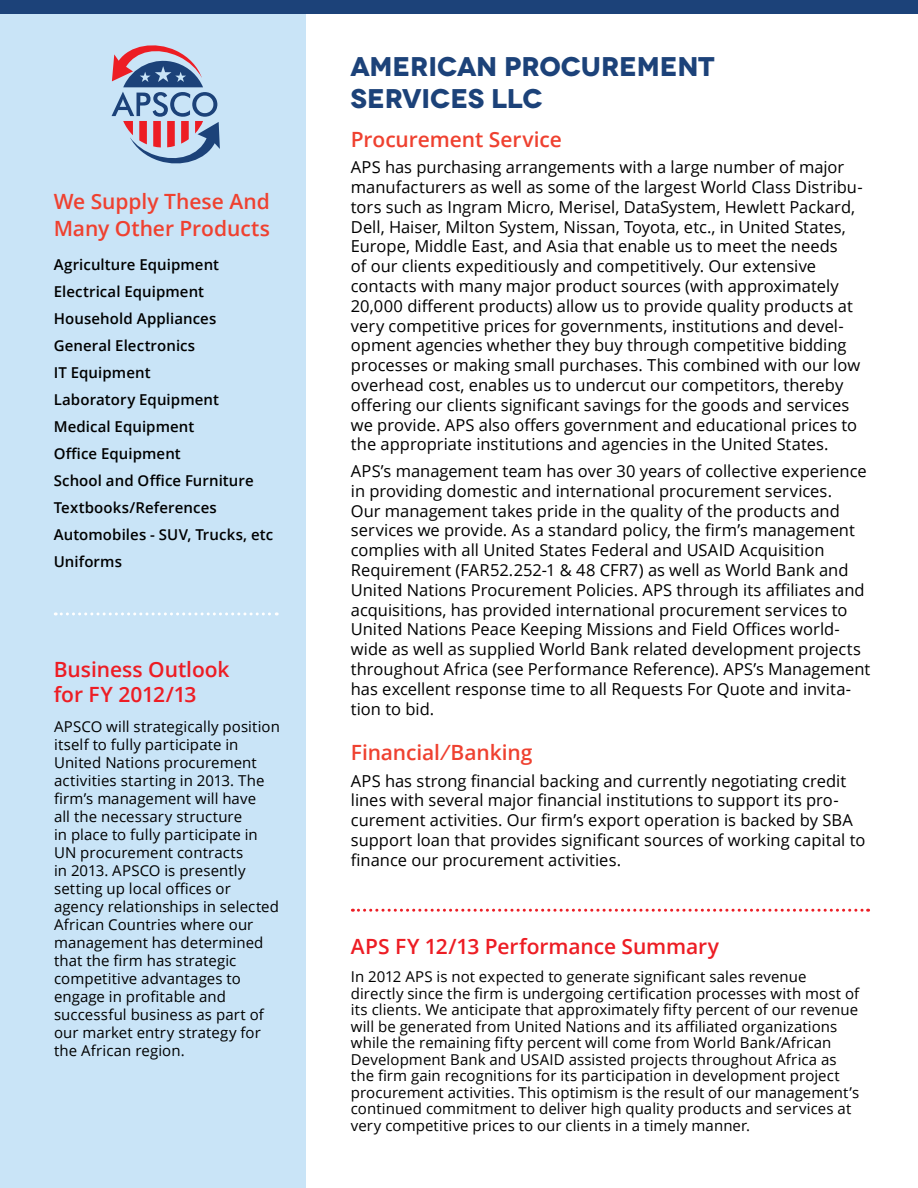
<style>
.page{position:relative;width:918px;height:1188px;background:#fff}
.page>*{position:absolute;margin:0;border:0;box-sizing:border-box;transform-origin:0 0}
.t1{font:700 27px/32.4px "Novecentowide";letter-spacing:-.01em;color:#1c4279}
.t2{font:600 21px/27px "Open Sans";letter-spacing:-.005em;color:#ef4130}
.t3{font:600 21px/25.2px "Open Sans";letter-spacing:-.005em;color:#ed1d24}
.t4{font:16.5px/19.8px "Open Sans";color:#000}
.t5{font:15px/18px "Open Sans";letter-spacing:.005em;color:#000}
.t6{font:600 15px/27px "Open Sans";letter-spacing:.005em;color:#000}
</style>
<div class="page">
<div style="left:0;top:0;width:306px;height:1188px;background:#c9e4f7"></div>
<svg style="left:352px;top:909px;width:517px;height:3px"></svg>
<div style="left:0;top:0;width:918px;height:14px;background:#1c4279"></div>
<svg style="left:112px;top:45px;width:108px;height:119px"></svg>
<svg style="left:55px;top:612px;width:222px;height:3px"></svg>
<p class="t2" style="left:54px;top:187px;width:218px">We Supply These And<br>Many Other Products</p>
<p class="t6" style="left:54px;top:250px;width:221px">Agriculture Equipment<br>Electrical Equipment<br>Household Appliances<br>General Electronics<br>IT Equipment<br>Laboratory Equipment<br>Medical Equipment<br>Office Equipment<br>School and Office Furniture<br>Textbooks/References<br>Automobiles - SUV, Trucks, etc<br>Uniforms</p>
<p class="t3" style="left:54px;top:656px;width:177px">Business Outlook for FY 2012/13</p>
<p class="t5" style="left:54px;top:717px;width:227px">APSCO will strategically position itself to fully participate in<br>United Nations procurement activities starting in 2013. The firm’s management will have<br>all the necessary structure<br>in place to fully participate in<br>UN procurement contracts<br>in 2013. APSCO is presently setting up local offices or agency relationships in selected<br>African Countries where our management has determined that the firm has strategic competitive advantages to engage in profitable and successful business as part of our market entry strategy for the African region.</p>
<h1 class="t1" style="left:350px;top:50px;width:366px">AMERICAN PROCUREMENT<br>SERVICES LLC</h1>
<p class="t2" style="left:351px;top:125px;width:213px">Procurement Service</p>
<p class="t4" style="left:351px;top:157px;width:513px">APS has purchasing arrangements with a large number of major manufacturers as well as some of the largest World Class Distribu&shy;tors such as Ingram Micro, Merisel, DataSystem, Hewlett Packard, Dell, Haiser, Milton System, Nissan, Toyota, etc., in United States, Europe, Middle East, and Asia that enable us to meet the needs<br>of our clients expeditiously and competitively. Our extensive contacts with many major product sources (with approximately 20,000 different products) allow us to provide quality products at very competitive prices for governments, institutions and devel&shy;opment agencies whether they buy through competitive bidding processes or making small purchases. This combined with our low overhead cost, enables us to undercut our competitors, thereby offering our clients significant savings for the goods and services we provide. APS also offers government and educational prices to the appropriate institutions and agencies in the United States.</p>
<p class="t4" style="left:351px;top:461px;width:521px">APS’s management team has over 30 years of collective experience in providing domestic and international procurement services.<br>Our management takes pride in the quality of the products and services we provide. As a standard policy, the firm’s management complies with all United States Federal and USAID Acquisition Requirement (FAR52.252-1 &amp; 48 CFR7) as well as World Bank and United Nations Procurement Policies. APS through its affiliates and acquisitions, has provided international procurement services to United Nations Peace Keeping Missions and Field Offices world&shy;wide as well as supplied World Bank related development projects throughout Africa (see Performance Reference). APS’s Management has excellent response time to all Requests For Quote and invita&shy;tion to bid.</p>
<p class="t2" style="left:351px;top:738px;width:183px">Financial ⁄ Banking</p>
<p class="t4" style="left:351px;top:770px;width:516px">APS has strong financial backing and currently negotiating credit lines with several major financial institutions to support its pro&shy;curement activities. Our firm’s export operation is backed by SBA support loan that provides significant sources of working capital to finance our procurement activities.</p>
<p class="t3" style="left:351px;top:933px;width:370px">APS FY 12/13 Performance Summary</p>
<p class="t5" style="left:351px;top:968px;width:510px;line-height:16.5px">In 2012 APS is not expected to generate significant sales revenue directly since the firm is undergoing certification processes with most of its clients. We anticipate that approximately fifty percent of our revenue will be generated from United Nations and its affiliated organizations while the remaining fifty percent will come from World Bank/African Development Bank and USAID assisted projects throughout Africa as the firm gain recognitions for its participation in development project procurement activities. This optimism is the result of our management’s continued commitment to deliver high quality products and services at very competitive prices to our clients in a timely manner.</p>
</div>
